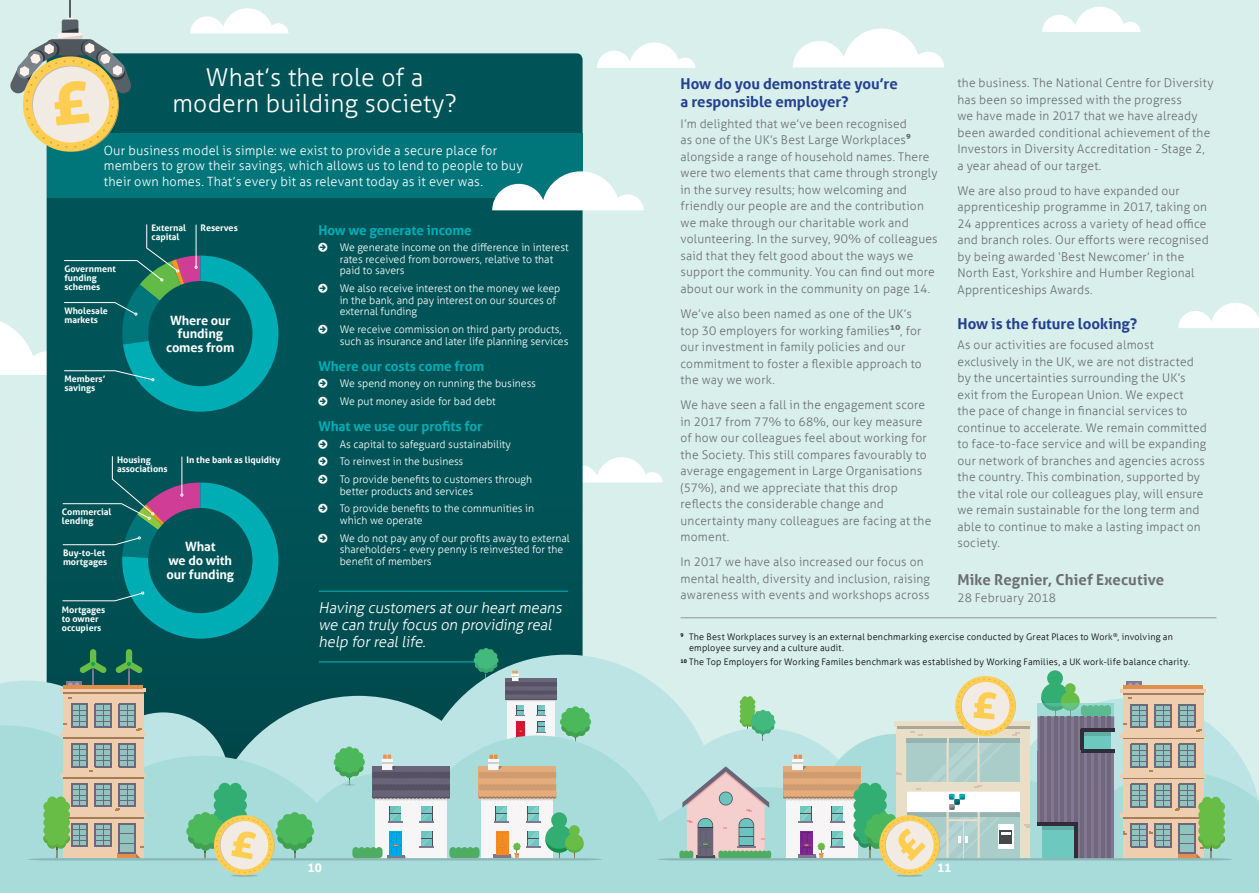
<style>
.page{position:relative;width:1259px;height:893px;background:#d8efec}
.page>*{position:absolute;margin:0;border:0;box-sizing:border-box;transform-origin:0 0}
.t1{font:300 24.6px/26.7px "YBSG Aller";letter-spacing:.01em;color:#fff;text-align:center}
.t2{font:italic 300 15px/17.1px "YBSG Aller";color:#fff}
.t3{font:700 15px/18px "YBSG Aller";letter-spacing:-.005em;color:#25408f}
.t4{font:700 15px "YBSG Aller";letter-spacing:.005em;color:#6d6e71}
.t5{font:700 13.5px "YBSG Aller";letter-spacing:-.01em;color:#00adb5}
.t6{font:700 12.9px/14px "YBSG Aller";letter-spacing:-.01em;color:#fff;text-align:center}
.t7{font:300 12.75px/15.3px "YBSG Aller";letter-spacing:.015em;color:#fff}
.t8{font:300 12px/16.5px "YBSG Aller";letter-spacing:.015em;color:#6d6e71}
.t9{font:700 12px "YBSG Aller";color:#fff}
.t10{font:300 10.5px/11.6px "YBSG Aller";color:#fff}
.t11{font:300 9px/10.5px "YBSG Aller";letter-spacing:.025em;color:#000}
.t12{font:700 9px/9px "YBSG Aller";color:#fff}
.s1{font-weight:700}
</style>
<div class="page">
<svg style="left:582px;top:457px;width:80px;height:25px"></svg>
<div style="left:47px;top:53px;width:535px;height:595px;background:#005458"></div>
<svg style="left:0;top:224px;width:278px;height:188px;background:#2b7f81"></svg>
<div style="left:122px;top:482px;width:156px;height:157px;background:#00adb5;border-radius:78px"></div>
<div style="left:148px;top:508px;width:104px;height:105px;background:#005458;border-radius:50%"></div>
<svg style="left:63px;top:456px;width:137px;height:105px"></svg>
<svg style="left:62px;top:592px;width:82px;height:9px"></svg>
<div style="left:47px;top:133px;width:536px;height:65px;background:#00767b"></div>
<svg style="left:66px;top:0;width:8px;height:20px"></svg>
<div style="left:62px;top:20px;width:16px;height:16px;background:#576066;border-radius:2px"></div>
<svg style="left:10px;top:28px;width:122px;height:124px"></svg>
<svg style="left:492px;top:171px;width:151px;height:39px"></svg>
<svg style="left:793px;top:28px;width:151px;height:40px"></svg>
<svg style="left:190px;top:8px;width:98px;height:26px"></svg>
<svg style="left:1178px;top:303px;width:81px;height:25px"></svg>
<svg style="left:1042px;top:7px;width:98px;height:25px"></svg>
<svg style="left:597px;top:43px;width:98px;height:25px"></svg>
<hr style="left:319px;top:591px;width:249px;height:1px;background:#00adb5">
<svg style="left:0;top:659px;width:655px;height:66px;fill:#bce4e5"></svg>
<svg style="left:0;top:725px;width:1259px;height:168px;background:#acdddc"></svg>
<svg style="left:655px;top:670px;width:577px;height:223px"></svg>
<svg style="left:28px;top:648px;width:574px;height:231px;background:#8cb5ad"></svg>
<hr style="left:680px;top:617px;width:536px;height:1px;background:#939598">
<svg style="left:318px;top:243px;width:9px;height:9px"></svg>
<svg style="left:318px;top:284px;width:9px;height:9px"></svg>
<svg style="left:318px;top:325px;width:9px;height:9px"></svg>
<svg style="left:318px;top:379px;width:9px;height:9px"></svg>
<svg style="left:318px;top:397px;width:9px;height:9px"></svg>
<svg style="left:318px;top:439px;width:9px;height:9px"></svg>
<svg style="left:318px;top:457px;width:9px;height:9px"></svg>
<svg style="left:318px;top:475px;width:9px;height:9px"></svg>
<svg style="left:318px;top:504px;width:9px;height:9px"></svg>
<svg style="left:318px;top:533px;width:9px;height:9px"></svg>
<h1 class="t1" style="left:172px;top:64px;width:286px">What’s the role of a modern building society?</h1>
<p class="t7" style="left:104px;top:143px;width:421px">Our business model is simple: we exist to provide a secure place for members to grow their savings, which allows us to lend to people to buy their own homes. That’s every bit as relevant today as it ever was.</p>
<p class="t12" style="left:64px;top:264px;width:53px">Government funding schemes</p>
<p class="t12" style="left:64px;top:307px;width:45px">Wholesale markets</p>
<p class="t12" style="left:64px;top:375px;width:43px">Members’ savings</p>
<p class="t12" style="left:151px;top:224px;width:36px">External capital</p>
<p class="t12" style="left:201px;top:224px;width:39px">Reserves</p>
<p class="t6" style="left:166px;top:313px;width:70px">Where our funding comes from</p>
<p class="t12" style="left:117px;top:455px;width:52px">Housing associations</p>
<p class="t12" style="left:186px;top:455px;width:95px">In the bank as liquidity</p>
<p class="t12" style="left:62px;top:508px;width:51px">Commercial lending</p>
<p class="t12" style="left:63px;top:549px;width:46px">Buy-to-let mortgages</p>
<p class="t12" style="left:62px;top:605px;width:45px">Mortgages to owner occupiers</p>
<p class="t6" style="left:166px;top:540px;width:69px">What<br>we do with our funding</p>
<p class="t5" style="left:318px;top:222px;width:155px">How we generate income</p>
<p class="t10" style="left:340px;top:242px;width:230px">We generate income on the difference in interest rates received from borrowers, relative to that paid to savers</p>
<p class="t10" style="left:340px;top:283px;width:222px">We also receive interest on the money we keep in the bank, and pay interest on our sources of external funding</p>
<p class="t10" style="left:340px;top:324px;width:230px">We receive commission on third party products, such as insurance and later life planning services</p>
<p class="t5" style="left:318px;top:358px;width:167px">Where our costs come from</p>
<p class="t10" style="left:340px;top:375px;width:198px;line-height:17.7px">We spend money on running the business<br>We put money aside for bad debt</p>
<p class="t5" style="left:318px;top:418px;width:165px">What we use our profits for</p>
<p class="t10" style="left:340px;top:435px;width:194px;line-height:17.7px">As capital to safeguard sustainability<br>To reinvest in the business<br>To provide benefits to customers through</p>
<p class="t10" style="left:340px;top:482px;width:196px;line-height:17.7px">better products and services<br>To provide benefits to the communities in</p>
<p class="t10" style="left:340px;top:511px;width:232px;line-height:17.7px">which we operate<br>We do not pay any of our profits away to external</p>
<p class="t10" style="left:340px;top:544px;width:225px">shareholders - every penny is reinvested for the benefit of members</p>
<p class="t2" style="left:318px;top:599px;width:248px">Having customers atourheartmeans we can truly focus on providing real help forreallife.</p>
<p class="t3" style="left:680px;top:75px;width:219px">How do you demonstrate you’re a responsible employer?</p>
<p class="t8" style="left:680px;top:115px;width:259px">I’m delighted that we’ve been recognised<br>as one of the UK’s Best Large Workplaces<span class="s1">9 </span>alongside a range of household names. There were two elements that came through strongly in the survey results; how welcoming and friendly our people are and the contribution we make through our charitable work and volunteering. In the survey, 90% of colleagues said that they felt good about the ways we support the community. You can find out more about our work in the community on page 14.</p>
<p class="t8" style="left:680px;top:305px;width:243px">We’ve also been named as one of the UK’s top 30 employers for working families<span class="s1">10</span>, for our investment in family policies and our commitment to foster a flexible approach to the way we work.</p>
<p class="t8" style="left:680px;top:396px;width:252px">We have seen a fall in the engagement score in 2017 from 77% to 68%, our key measure of how our colleagues feel about working for the Society. This still compares favourably to average engagement in Large Organisations (57%), and we appreciate that this drop reflects the considerable change and uncertainty many colleagues are facing at the moment.</p>
<p class="t8" style="left:680px;top:554px;width:251px">In 2017 we have also increased our focus on mental health, diversity and inclusion, raising awareness with events and workshops across</p>
<p class="t8" style="left:957px;top:75px;width:258px">the business. The National Centre for Diversity has been so impressed with the progress<br>we have made in 2017 that we have already been awarded conditional achievement of the Investors in Diversity Accreditation - Stage 2, a year ahead of our target.</p>
<p class="t8" style="left:957px;top:182px;width:253px">We are also proud to have expanded our apprenticeship programme in 2017, taking on 24 apprentices across a variety of head office and branch roles. Our efforts were recognised by being awarded ‘Best Newcomer’ in the North East, Yorkshire and Humber Regional Apprenticeships Awards.</p>
<p class="t3" style="left:957px;top:314px;width:181px">How is the future looking?</p>
<p class="t8" style="left:957px;top:337px;width:251px">As our activities are focused almost exclusively in the UK, we are not distracted by the uncertainties surrounding the UK’s exit from the European Union. We expect<br>the pace of change in financial services to continue to accelerate. We remain committed to face-to-face service and will be expanding our network of branches and agencies across the country. This combination, supported by the vital role our colleagues play, will ensure we remain sustainable for the long term and able to continue to make a lasting impact on society.</p>
<p class="t4" style="left:957px;top:570px;width:208px">Mike Regnier, Chief Executive</p>
<p class="t8" style="left:957px;top:589px;width:100px">28 February 2018</p>
<p class="t11" style="left:689px;top:632px;width:485px;text-indent:-9px"><sup>9</sup> The Best Workplaces survey is an external benchmarking exercise conducted by Great Places to Work<sup>®</sup>, involving an employee survey and a culture audit.</p>
<p class="t11" style="left:680px;top:657px;width:511px"><sup>10</sup> The Top Employers for Working Familes benchmark was established by Working Families, a UK work-life balance charity.</p>
<p class="t9" style="left:307px;top:860px;width:16px">10</p>
<p class="t9" style="left:937px;top:860px;width:16px">11</p>
</div>
